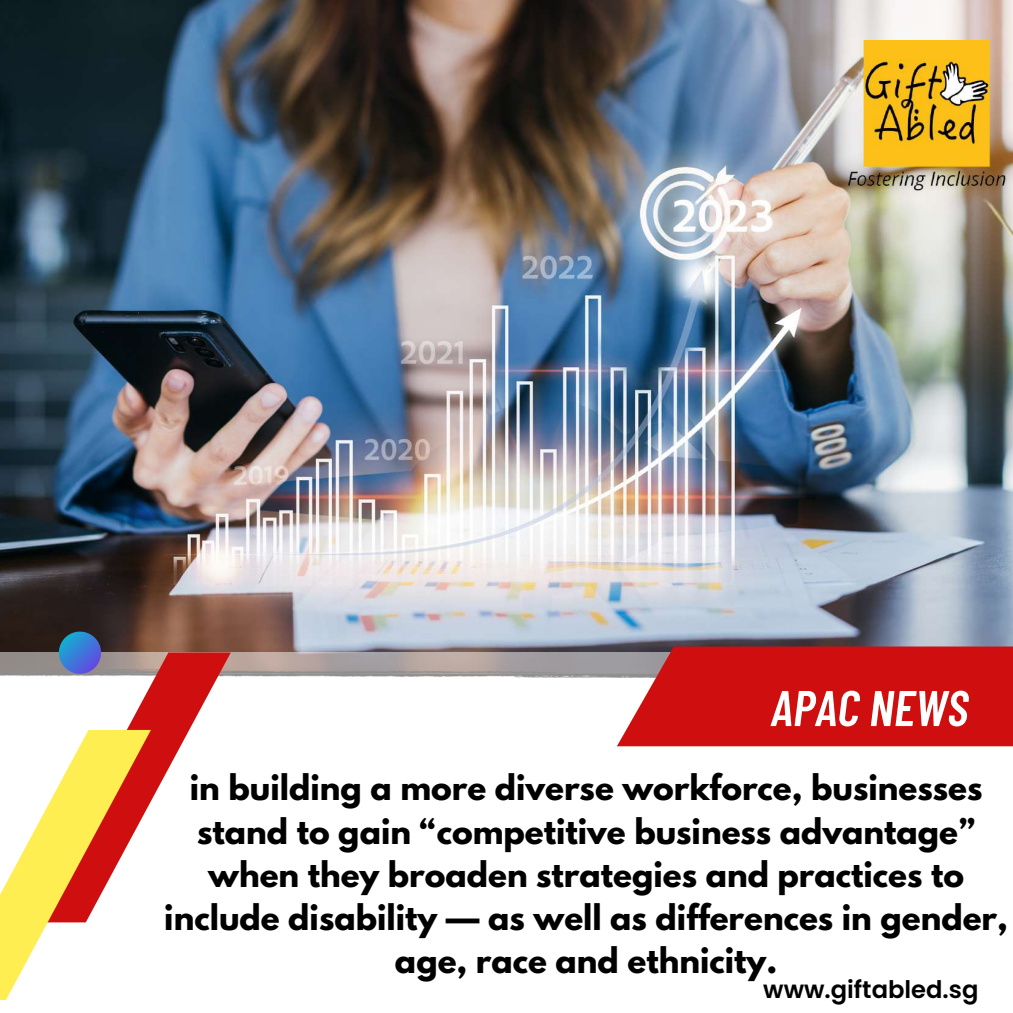
<style>
.page{position:relative;width:1013px;height:1013px;background:#fff}
.page>*{position:absolute;margin:0;border:0;box-sizing:border-box;transform-origin:0 0}
.t1{font:italic 600 50px "Barlow Condensed";color:#fff}
.t2{font:700 31.25px/43.1px "League Spartan";color:#000;text-align:center}
.t3{font:600 24.12px "Poppins";color:#000}
</style>
<div class="page">
<img style="left:0;top:0;width:1012px;height:652px">
<svg style="left:59px;top:631px;width:42px;height:21px"></svg>
<svg style="left:23px;top:652px;width:208px;height:149px"></svg>
<svg style="left:0;top:730px;width:151px;height:270px"></svg>
<svg style="left:617px;top:646px;width:395px;height:100px"></svg>
<img style="left:844px;top:41px;width:164px;height:151px">
<h1 class="t1" style="left:770px;top:676px;width:199px">APAC NEWS</h1>
<p class="t2" style="left:164px;top:770px;width:845px">in building a more diverse workforce, businesses stand to gain “competitive business advantage” when they broaden strategies and practices to include disability — as well as differences in gender, age, race and ethnicity.</p>
<p class="t3" style="left:763px;top:972px;width:217px">www.giftabled.sg</p>
</div>
